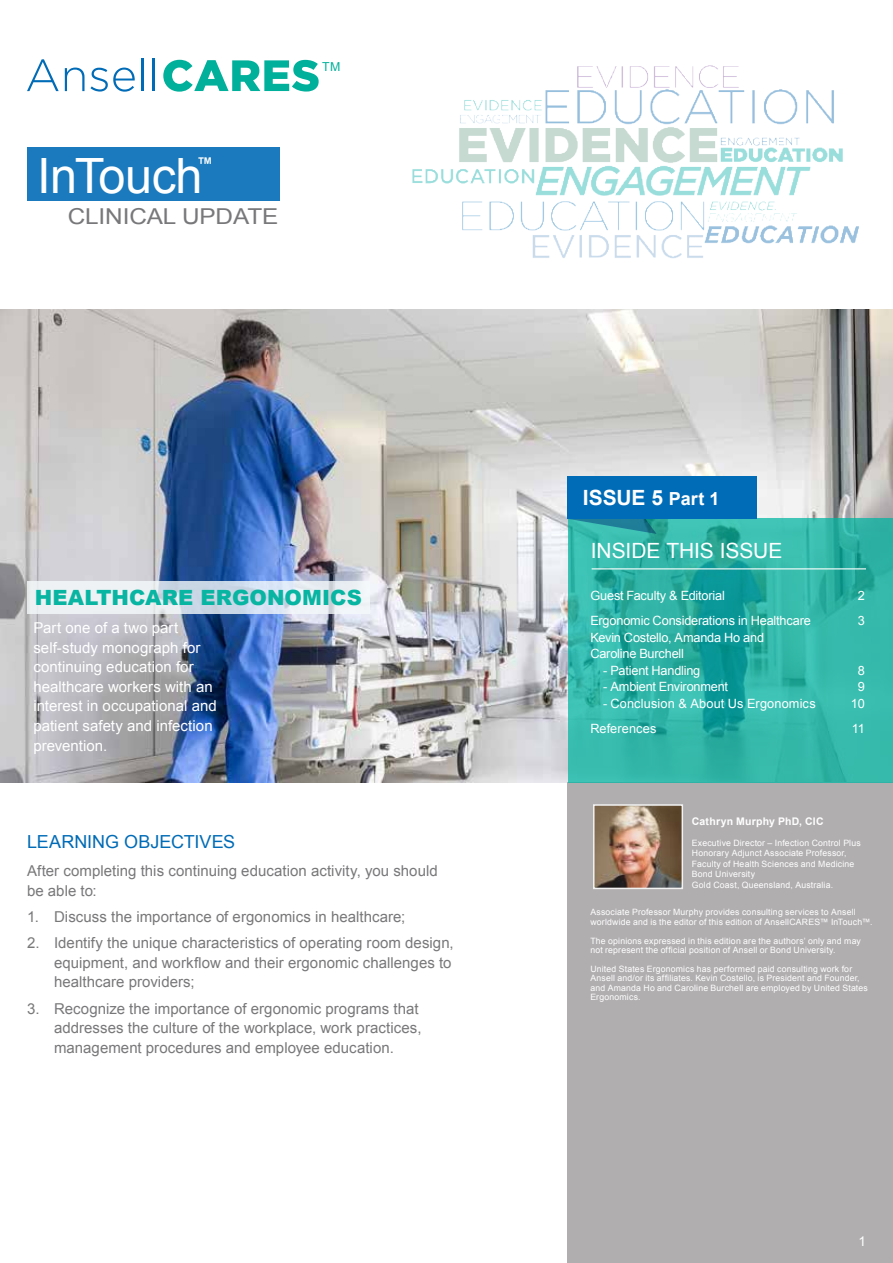
<style>
.page{position:relative;width:893px;height:1263px;background:#fff}
.page>*{position:absolute;margin:0;border:0;box-sizing:border-box;transform-origin:0 0}
.t1{font:48.6px "Arial";letter-spacing:-.01em;color:#fff}
.t2{font:21.9px "Arial";letter-spacing:-.005em;color:#78777a;scale:1.11 1}
.t3{font:900 21px "Arial";letter-spacing:.005em;color:#08b5a2}
.t4{font:21px "Arial";letter-spacing:-.005em;color:#fff}
.t5{font:700 21px "Arial";color:#fff}
.t6{font:18px "Arial";color:#006bb6}
.t7{font:700 16.2px "Arial";color:#fff}
.t8{font:15px/19.5px "Arial";letter-spacing:.005em;color:#78787a}
.t9{font:15px/19.5px "Arial";letter-spacing:.005em;color:#fff}
.t10{font:13.5px "Arial";color:#fff}
.t11{font:12.75px/16.5px "Arial";letter-spacing:-.015em;color:#fff}
.t12{font:12.75px "Arial";letter-spacing:.01em;color:#fff}
.t13{font:12.3px "Arial";color:#00b09b}
.t14{font:700 10.5px "Arial";letter-spacing:.02em;color:#fff}
.t15{font:8.7px/9.4px "Arial";letter-spacing:.02em;color:#fff}
.s1{font-size:18px}
</style>
<div class="page">
<img style="left:0;top:309px;width:893px;height:473px">
<svg style="left:27px;top:59px;width:32px;height:32px"></svg>
<svg style="left:65px;top:68px;width:70px;height:24px"></svg>
<hr style="left:141px;top:58px;width:3px;height:33px;background:#006bb6">
<hr style="left:153px;top:58px;width:2px;height:33px;background:#006bb6">
<svg style="left:163px;top:60px;width:156px;height:32px"></svg>
<img style="left:412px;top:65px;width:447px;height:193px">
<div style="left:568px;top:783px;width:325px;height:480px;background:#b1aeb0"></div>
<img style="left:596px;top:807px;width:84px;height:79px">
<div style="left:593px;top:804px;width:90px;height:85px;border:2px solid #fff"></div>
<svg style="left:568px;top:519px;width:325px;height:264px;background:#2eb3a6"></svg>
<hr style="left:592px;top:568px;width:274px;height:2px;background:#fff">
<div style="left:27px;top:147px;width:252px;height:53px;background:#1a7abd"></div>
<svg style="left:568px;top:519px;width:89px;height:15px"></svg>
<div style="left:568px;top:476px;width:189px;height:43px;background:#006bb6"></div>
<svg style="left:27px;top:581px;width:343px;height:33px;background:#e0e8ef"></svg>
<h1 class="t1" style="left:37px;top:142px;width:167px">InTouch</h1>
<h2 class="t2" style="left:68px;top:201px;width:191px">CLINICAL UPDATE</h2>
<h3 class="t7" style="left:197px;top:152px;width:18px">™</h3>
<h3 class="t13" style="left:322px;top:58px;width:20px">TM</h3>
<h3 class="t3" style="left:35px;top:582px;width:329px">HEALTHCARE ERGONOMICS</h3>
<h3 class="t9" style="left:33px;top:619px;width:185px">Part one of a two part self-study monograph for continuing education for healthcare workers with an interest in occupational and patient safety and infection prevention.</h3>
<h3 class="t6" style="left:27px;top:830px;width:210px">LEARNING OBJECTIVES</h3>
<h3 class="t8" style="left:27px;top:861px;width:412px">After completing this continuing education activity, you should be able to:</h3>
<h3 class="t8" style="left:27px;top:907px;width:380px">1. Discuss the importance of ergonomics in healthcare;</h3>
<h3 class="t8" style="left:54px;top:933px;width:401px;text-indent:-27px">2. Identify the unique characteristics of operating room design, equipment, and workflow and their ergonomic challenges to healthcare providers;</h3>
<h3 class="t8" style="left:54px;top:999px;width:369px;text-indent:-27px">3. Recognize the importance of ergonomic programs that addresses the culture of the workplace, work practices, management procedures and employee education.</h3>
<h3 class="t5" style="left:583px;top:484px;width:138px">ISSUE 5 <span class="s1">Part 1</span></h3>
<h3 class="t4" style="left:591px;top:537px;width:193px">INSIDE THIS ISSUE</h3>
<h3 class="t11" style="left:590px;top:587px;width:136px">Guest Faculty &amp; Editorial</h3>
<h3 class="t11" style="left:858px;top:587px;width:9px">2</h3>
<h3 class="t11" style="left:590px;top:612px;width:222px">Ergonomic Considerations in Healthcare</h3>
<h3 class="t11" style="left:858px;top:612px;width:9px">3</h3>
<h3 class="t11" style="left:590px;top:629px;width:175px">Kevin Costello, Amanda Ho and<br>Caroline Burchell</h3>
<h3 class="t11" style="left:603px;top:662px;width:99px">- Patient Handling</h3>
<h3 class="t11" style="left:858px;top:662px;width:9px">8</h3>
<h3 class="t11" style="left:603px;top:678px;width:126px">- Ambient Environment</h3>
<h3 class="t11" style="left:858px;top:678px;width:9px">9</h3>
<h3 class="t12" style="left:603px;top:695px;width:214px">- Conclusion &amp; About Us Ergonomics</h3>
<h3 class="t11" style="left:851px;top:695px;width:15px">10</h3>
<h3 class="t12" style="left:590px;top:720px;width:68px">References</h3>
<h3 class="t11" style="left:852px;top:720px;width:15px">11</h3>
<p class="t14" style="left:692px;top:814px;width:133px">Cathryn Murphy PhD, CIC</p>
<p class="t15" style="left:692px;top:837px;width:170px;line-height:10.5px">Executive Director – Infection Control Plus Honorary Adjunct Associate Professor, Faculty of Health Sciences and Medicine Bond University<br>Gold Coast, Queensland, Australia.</p>
<p class="t15" style="left:590px;top:907px;width:284px">Associate Professor Murphy provides consulting services to Ansell worldwide and is the editor of this edition of AnsellCARES™ InTouch™.</p>
<p class="t15" style="left:590px;top:936px;width:272px">The opinions expressed in this edition are the authors’ only and may not represent the official position of Ansell or Bond University.</p>
<p class="t15" style="left:590px;top:964px;width:279px">United States Ergonomics has performed paid consulting work for Ansell and/or its affiliates. Kevin Costello, is President and Founder, and Amanda Ho and Caroline Burchell are employed by United States Ergonomics.</p>
<h3 class="t10" style="left:858px;top:1232px;width:9px">1</h3>
</div>
